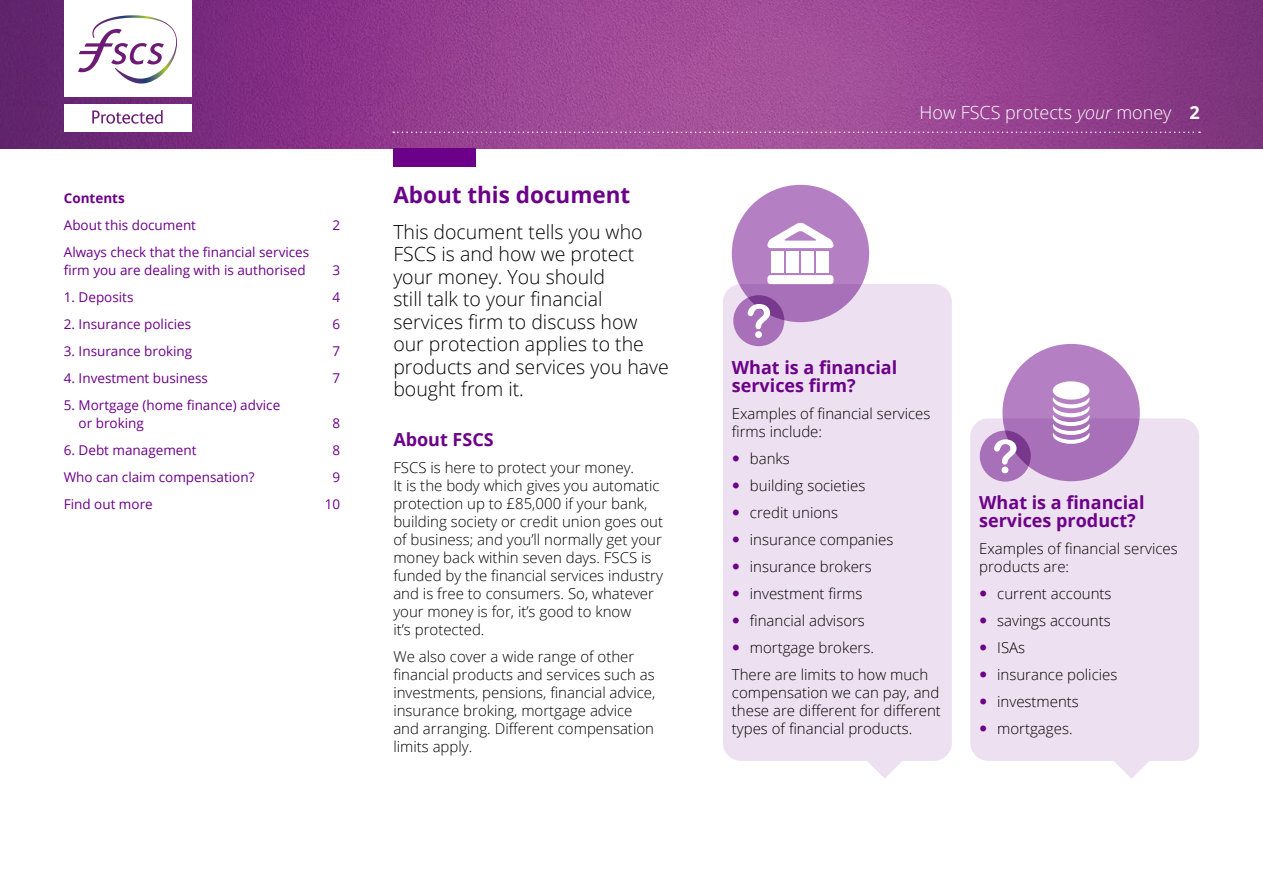
<style>
.page{position:relative;width:1263px;height:893px;background:#fff}
.page>*{position:absolute;margin:0;border:0;box-sizing:border-box;transform-origin:0 0}
.B_Head{font:700 22.5px "Open Sans";color:#6c0088}
.Standfirst{font:300 19.5px/22.5px "Open Sans";color:#000}
.C_Head{font:700 18px/18px "Open Sans";color:#6c0088}
.t1{font:300 18px "Open Sans";color:#fff}
.Text_10_12pt{font:300 15px/18px "Open Sans";color:#000}
.Text_bullet{font:300 15px "Open Sans";color:#000}
.t2{font:13.5px/18px "Open Sans";color:#6c0088}
.t3{font:700 13.5px "Open Sans";color:#6c0088}
.s1{font-style:italic}
.s2{font-weight:700}
</style>
<div class="page">
<img style="left:0;top:0;width:1263px;height:149px">
<div style="left:64px;top:0;width:127px;height:97px;background:#fff"></div>
<div style="left:64px;top:104px;width:127px;height:28px;background:#fff"></div>
<svg style="left:92px;top:110px;width:71px;height:14px"></svg>
<svg style="left:78px;top:15px;width:99px;height:69px"></svg>
<svg style="left:393px;top:132px;width:807px;height:1px"></svg>
<div style="left:723px;top:284px;width:229px;height:477px;background:#ede0f1;border-radius:18px"></div>
<div style="left:970px;top:418px;width:229px;height:343px;background:#ede0f1;border-radius:18px"></div>
<svg style="left:867px;top:761px;width:35px;height:18px"></svg>
<svg style="left:1114px;top:761px;width:35px;height:18px"></svg>
<div style="left:732px;top:185px;width:137px;height:137px;background:linear-gradient(to right,#b37ec1,#b27cc0);border-radius:50%"></div>
<div style="left:1002px;top:344px;width:138px;height:137px;background:linear-gradient(to right,#b17cc0,#af79be);border-radius:50%"></div>
<svg style="left:733px;top:295px;width:51px;height:51px"></svg>
<svg style="left:748px;top:304px;width:22px;height:34px"></svg>
<svg style="left:980px;top:431px;width:51px;height:51px"></svg>
<svg style="left:994px;top:439px;width:22px;height:34px"></svg>
<svg style="left:767px;top:223px;width:66px;height:25px"></svg>
<div style="left:767px;top:275px;width:66px;height:9px;background:#fff;border-radius:3px"></div>
<div style="left:802px;top:251px;width:12px;height:21px;background:#fff"></div>
<div style="left:817px;top:251px;width:12px;height:21px;background:#fff"></div>
<div style="left:787px;top:251px;width:12px;height:21px;background:#fff"></div>
<div style="left:772px;top:251px;width:12px;height:21px;background:#fff"></div>
<div style="left:1053px;top:381px;width:36px;height:19px;background:#fff;border-radius:50%"></div>
<svg style="left:1053px;top:397px;width:36px;height:47px"></svg>
<div style="left:393px;top:149px;width:83px;height:18px;background:#6c0088"></div>
<p class="t3" style="left:64px;top:188px;width:63px">Contents</p>
<p class="t2" style="left:64px;top:216px;width:134px">About this document</p>
<p class="t2" style="left:332px;top:216px;width:9px">2</p>
<p class="t2" style="left:64px;top:243px;width:247px">Always check that the financial services firm you are dealing with is authorised</p>
<p class="t2" style="left:332px;top:261px;width:9px">3</p>
<p class="t2" style="left:64px;top:288px;width:71px">1. Deposits</p>
<p class="t2" style="left:332px;top:288px;width:9px">4</p>
<p class="t2" style="left:64px;top:315px;width:129px">2. Insurance policies</p>
<p class="t2" style="left:332px;top:315px;width:9px">6</p>
<p class="t2" style="left:64px;top:342px;width:130px">3. Insurance broking</p>
<p class="t2" style="left:332px;top:342px;width:9px">7</p>
<p class="t2" style="left:64px;top:369px;width:146px">4. Investment business</p>
<p class="t2" style="left:332px;top:369px;width:9px">7</p>
<p class="t2" style="left:79px;top:396px;width:203px;text-indent:-15px">5. Mortgage (home finance) advice or broking</p>
<p class="t2" style="left:332px;top:414px;width:9px">8</p>
<p class="t2" style="left:64px;top:441px;width:134px">6. Debt management</p>
<p class="t2" style="left:332px;top:441px;width:9px">8</p>
<p class="t2" style="left:64px;top:468px;width:192px">Who can claim compensation?</p>
<p class="t2" style="left:332px;top:468px;width:9px">9</p>
<p class="t2" style="left:64px;top:495px;width:90px">Find out more</p>
<p class="t2" style="left:325px;top:495px;width:17px">10</p>
<h2 class="B_Head" style="left:393px;top:179px;width:238px">About this document</h2>
<p class="Standfirst" style="left:393px;top:220px;width:277px">This document tells you who<br>FSCS is and how we protect your money. You should<br>still talk to your financial services firm to discuss how our protection applies to the products and services you have bought from it.</p>
<h3 class="C_Head" style="left:393px;top:430px;width:102px">About FSCS</h3>
<p class="Text_10_12pt" style="left:393px;top:458px;width:271px">FSCS is here to protect your money.<br>It is the body which gives you automatic protection up to £85,000 if your bank, building society or credit union goes out of business; and you’ll normally get your money back within seven days. FSCS is funded by the financial services industry and is free to consumers. So, whatever your money is for, it’s good to know<br>it’s protected.</p>
<p class="Text_10_12pt" style="left:393px;top:647px;width:264px">We also cover a wide range of other financial products and services such as investments, pensions, financial advice, insurance broking, mortgage advice and arranging. Different compensation limits apply.</p>
<p class="t1" style="left:919px;top:100px;width:282px">How FSCS protects <span class="s1">your</span> money <span class="s2">2</span></p>
<h3 class="C_Head" style="left:732px;top:358px;width:167px">What is a financial services firm?</h3>
<p class="Text_10_12pt" style="left:732px;top:404px;width:200px">Examples of financial services firms include:</p>
<p class="Text_bullet" style="left:750px;top:448px;width:41px">banks</p>
<p class="Text_bullet" style="left:750px;top:475px;width:117px">building societies</p>
<p class="Text_bullet" style="left:750px;top:502px;width:90px">credit unions</p>
<p class="Text_bullet" style="left:750px;top:529px;width:145px">insurance companies</p>
<p class="Text_bullet" style="left:750px;top:556px;width:123px">insurance brokers</p>
<p class="Text_bullet" style="left:750px;top:583px;width:114px">investment firms</p>
<p class="Text_bullet" style="left:750px;top:610px;width:117px">financial advisors</p>
<p class="Text_bullet" style="left:750px;top:637px;width:126px">mortgage brokers.</p>
<p class="Text_10_12pt" style="left:732px;top:665px;width:211px">There are limits to how much compensation we can pay, and these are different for different types of financial products.</p>
<h3 class="C_Head" style="left:979px;top:493px;width:167px">What is a financial services product?</h3>
<p class="Text_10_12pt" style="left:979px;top:539px;width:200px">Examples of financial services products are:</p>
<p class="Text_bullet" style="left:997px;top:583px;width:116px">current accounts</p>
<p class="Text_bullet" style="left:997px;top:610px;width:115px">savings accounts</p>
<p class="Text_bullet" style="left:997px;top:637px;width:29px">ISAs</p>
<p class="Text_bullet" style="left:997px;top:664px;width:122px">insurance policies</p>
<p class="Text_bullet" style="left:997px;top:691px;width:83px">investments</p>
<p class="Text_bullet" style="left:997px;top:718px;width:77px">mortgages.</p>
</div>
